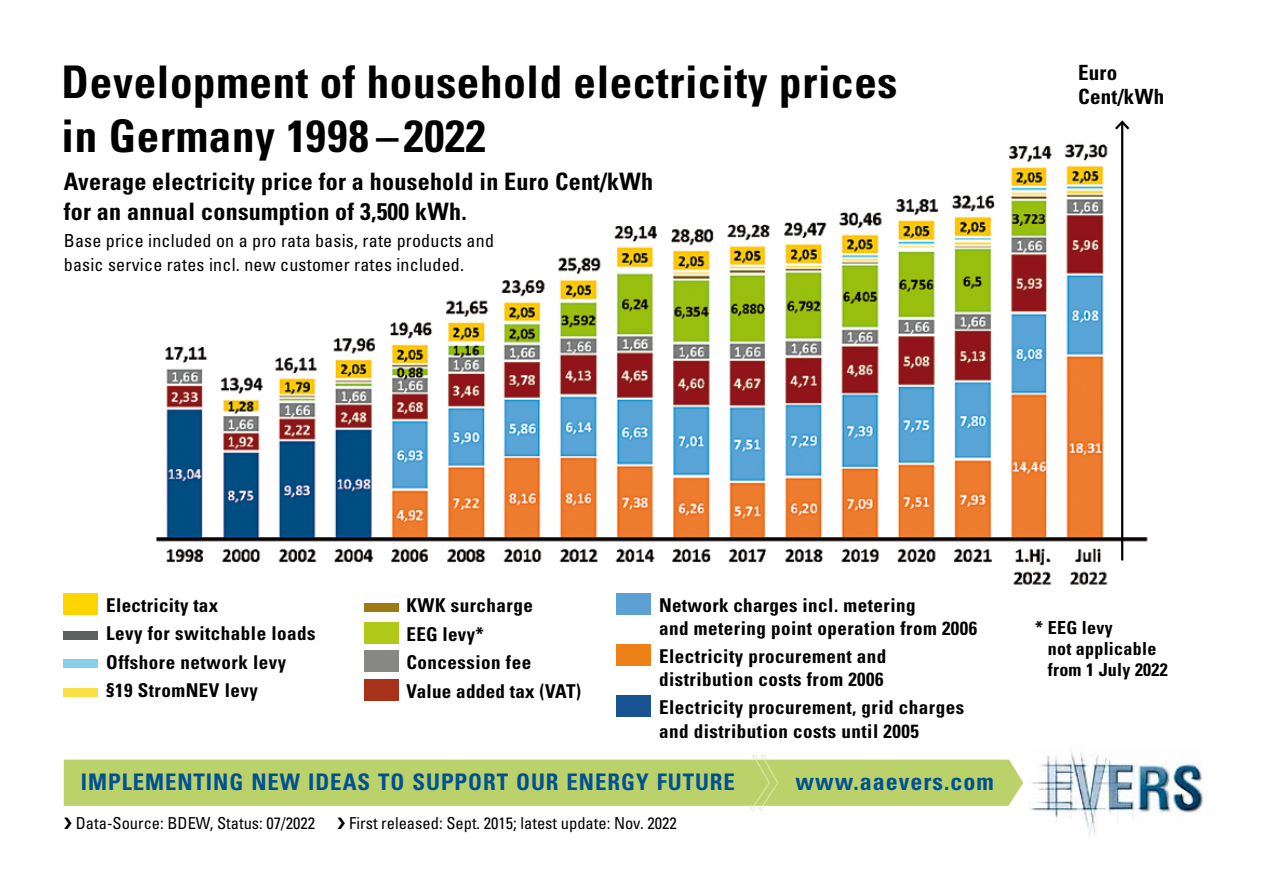
<style>
.page{position:relative;width:1263px;height:893px;background:#fff}
.page>*{position:absolute;margin:0;border:0;box-sizing:border-box;transform-origin:0 0}
.t1{font:700 condensed 45px/54px "Univers";letter-spacing:.015em;color:#000}
.t2{font:700 condensed 24px/30px "Univers";letter-spacing:.01em;color:#000}
.t3{font:700 condensed 24px "Univers";letter-spacing:.04em;color:#005193}
.t4{font:700 condensed 22.8px "Univers";letter-spacing:.04em;color:#005193}
.t5{font:700 condensed 21px/24px "Univers";letter-spacing:.015em;color:#000}
.t6{font:700 condensed 19.05px/28.5px "Univers";letter-spacing:.025em;color:#000}
.t7{font:condensed 18px/24px "Univers";letter-spacing:.01em;color:#000}
.t8{font:700 condensed 18px/21px "Univers";letter-spacing:.015em;color:#000}
.t9{font:condensed 16.5px "Univers";color:#000}
</style>
<div class="page">
<svg style="left:64px;top:755px;width:959px;height:55px"></svg>
<img style="left:1030px;top:751px;width:173px;height:85px">
<img style="left:155px;top:132px;width:993px;height:472px">
<div style="left:64px;top:593px;width:34px;height:22px;background:#ffd500"></div>
<div style="left:64px;top:631px;width:34px;height:8px;background:#5e6060"></div>
<div style="left:64px;top:659px;width:34px;height:9px;background:#86cfe7"></div>
<div style="left:64px;top:688px;width:34px;height:8px;background:#fae046"></div>
<div style="left:364px;top:603px;width:34px;height:8px;background:#9e7813"></div>
<div style="left:364px;top:622px;width:34px;height:21px;background:#b1c918"></div>
<div style="left:364px;top:651px;width:34px;height:21px;background:#878884"></div>
<div style="left:364px;top:679px;width:34px;height:21px;background:#a73219"></div>
<div style="left:617px;top:594px;width:34px;height:21px;background:#5ba1d3"></div>
<div style="left:617px;top:645px;width:34px;height:21px;background:#ee8018"></div>
<div style="left:617px;top:696px;width:34px;height:21px;background:#175393"></div>
<hr style="left:1121px;top:122px;width:2px;height:438px;background:#000">
<svg style="left:1115px;top:120px;width:15px;height:12px"></svg>
<h1 class="t1" style="left:62px;top:54px;width:837px">Development of household electricity prices in Germany 1998 – 2022</h1>
<p class="t2" style="left:64px;top:166px;width:591px">Average electricity price for a household in Euro Cent/kWh for an annual consumption of 3,500 kWh.</p>
<p class="t7" style="left:64px;top:228px;width:432px">Base price included on a pro rata basis, rate products and basic service rates incl. new customer rates included.</p>
<p class="t5" style="left:1078px;top:60px;width:88px">Euro<br>Cent/kWh</p>
<p class="t6" style="left:106px;top:590px;width:211px">Electricity tax<br>Levy for switchable loads<br>Offshore network levy §19 StromNEV levy</p>
<p class="t6" style="left:406px;top:591px;width:176px">KWK surcharge<br>EEG levy*<br>Concession fee<br>Value added tax (VAT)</p>
<p class="t6" style="left:659px;top:594px;width:320px;line-height:22.5px">Network charges incl. metering<br>and metering point operation from 2006</p>
<p class="t6" style="left:659px;top:645px;width:229px;line-height:22.5px">Electricity procurement and distribution costs from 2006</p>
<p class="t6" style="left:659px;top:695px;width:306px;line-height:24px">Electricity procurement, grid charges and distribution costs until 2005</p>
<p class="t4" style="left:81px;top:768px;width:656px">IMPLEMENTING NEW IDEAS TO SUPPORT OUR ENERGY FUTURE</p>
<p class="t3" style="left:795px;top:767px;width:200px">www.aaevers.com</p>
<p class="t9" style="left:76px;top:813px;width:241px">Data-Source: BDEW, Status: 07/2022</p>
<p class="t9" style="left:349px;top:813px;width:329px">First released: Sept. 2015; latest update: Nov. 2022</p>
<p class="t8" style="left:1048px;top:617px;width:121px;text-indent:-13px">* EEG levy<br>not applicable from 1 July 2022</p>
</div>
